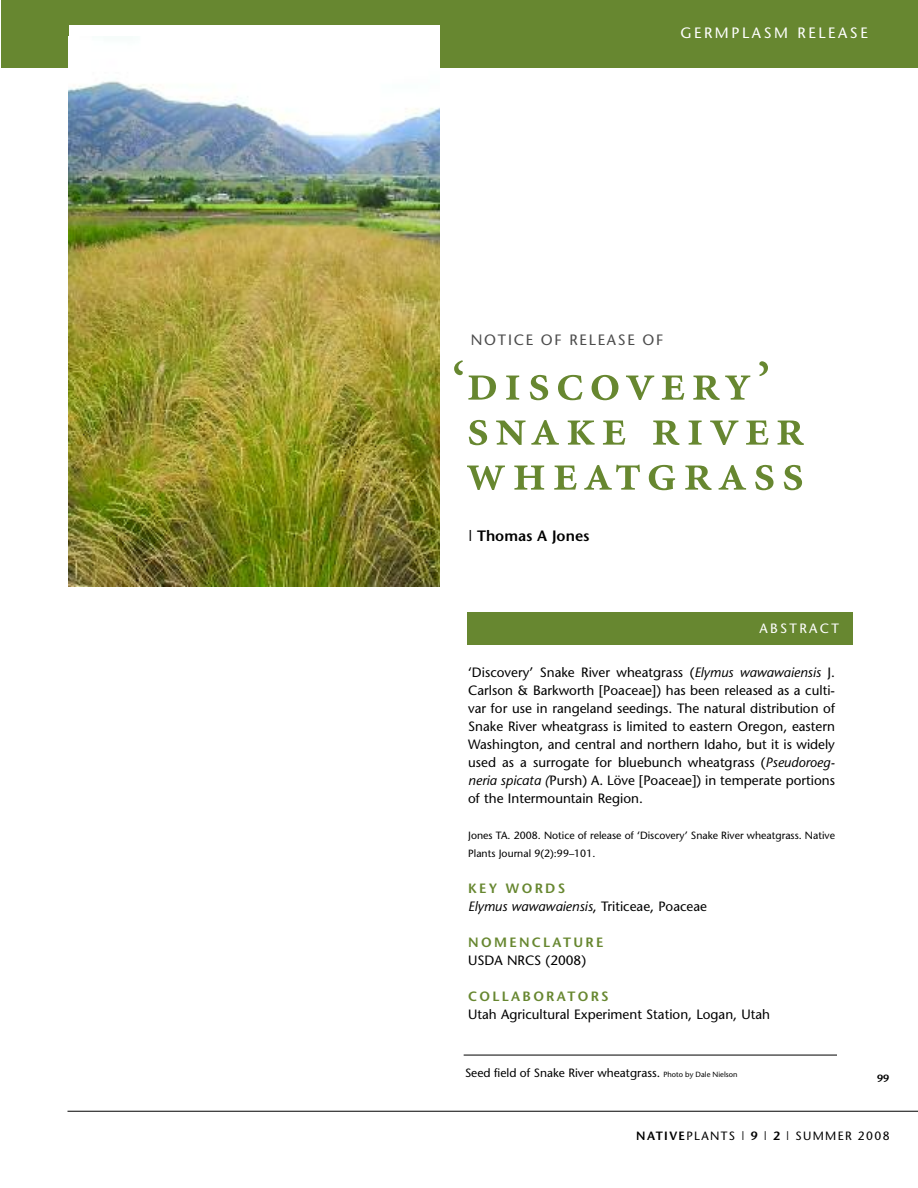
<style>
.page{position:relative;width:918px;height:1188px;background:#fff}
.page>*{position:absolute;margin:0;border:0;box-sizing:border-box;transform-origin:0 0}
.t1{font:54px/45px "Minion Semibold SC";letter-spacing:.105em;color:#678730}
.t2{font:15px "Stone Sans";letter-spacing:.115em;color:#4d4d4d}
.t3{font:15px "Stone Sans";letter-spacing:.17em;color:#fff}
.t4{font:600 15px "Stone Sans";color:#000}
.t5{font:13.5px/18px "Stone Sans";color:#000;text-align:justify}
.t6{font:italic 13.5px/18px "Stone Sans";color:#000}
.t7{font:600 13.5px "Stone Sans";letter-spacing:.17em;color:#678730}
.t8{font:13.5px "Stone Sans";letter-spacing:.17em;color:#fff}
.t9{font:12px "Stone Sans";color:#000}
.t10{font:12px "Stone Sans";letter-spacing:.115em;color:#000}
.t11{font:10.5px/18px "Stone Sans";color:#000}
.t12{font:600 10.5px "Stone Sans";color:#000}
.s1{font-style:italic}
.s2{font-weight:600;font-style:normal;color:#678730}
.s3{font-style:normal}
.s4{font-size:7.5px}
.s5{font-weight:600}
</style>
<div class="page">
<hr style="left:68px;top:1111px;width:850px;height:1px;background:#000">
<div style="left:1px;top:0;width:917px;height:68px;background:#678730"></div>
<img style="left:69px;top:36px;width:371px;height:550px">
<div style="left:467px;top:612px;width:386px;height:32px;background:#678730"></div>
<hr style="left:464px;top:1055px;width:373px;height:1px;background:#000">
<p class="t3" style="left:680px;top:27px;width:189px">GERMPLASM RELEASE</p>
<p class="t2" style="left:471px;top:334px;width:194px">NOTICE OF RELEASE OF</p>
<h1 class="t1" style="left:452px;top:362px;width:354px">‘discovery’ snake river wheatgrass</h1>
<p class="t4" style="left:469px;top:530px;width:123px">| Thomas A Jones</p>
<p class="t8" style="left:760px;top:623px;width:81px">ABSTRACT</p>
<p class="t5" style="left:468px;top:664px;width:368px">‘Discovery’ Snake River wheatgrass (<span class="s1">Elymus wawawaiensis</span> J.<br>Carlson &amp; Barkworth [Poaceae]) has been released as a culti&shy;var for use in rangeland seedings. The natural distribution of Snake River wheatgrass is limited to eastern Oregon, eastern Washington, and central and northern Idaho, but it is widely used as a surrogate for bluebunch wheatgrass (<span class="s1">Pseudoroeg&shy;neria spicata (</span>Pursh) A. Löve [Poaceae]) in temperate portions of the Intermountain Region.</p>
<p class="t11" style="left:468px;top:827px;width:368px">Jones TA. 2008. Notice of release of ‘Discovery’ Snake River wheatgrass. Native<br>Plants Journal 9(2):99–101.</p>
<p class="t6" style="left:468px;top:880px;width:240px"><span class="s2">KEY WORDS<br></span>Elymus wawawaiensis<span class="s3">, Triticeae, Poaceae</span></p>
<p class="t7" style="left:468px;top:937px;width:137px">NOMENCLATURE</p>
<p class="t5" style="left:468px;top:952px;width:119px">USDA NRCS (2008)</p>
<p class="t7" style="left:468px;top:991px;width:142px">COLLABORATORS</p>
<p class="t5" style="left:468px;top:1006px;width:303px">Utah Agricultural Experiment Station, Logan, Utah</p>
<p class="t9" style="left:465px;top:1068px;width:274px">Seed field of Snake River wheatgrass. <span class="s4">Photo by Dale Nielson</span></p>
<p class="t12" style="left:877px;top:1074px;width:14px">99</p>
<p class="t10" style="left:636px;top:1131px;width:255px"><span class="s5">NATIVE</span>PLANTS | <span class="s5">9</span> | <span class="s5">2</span> | SUMMER 2008</p>
</div>
